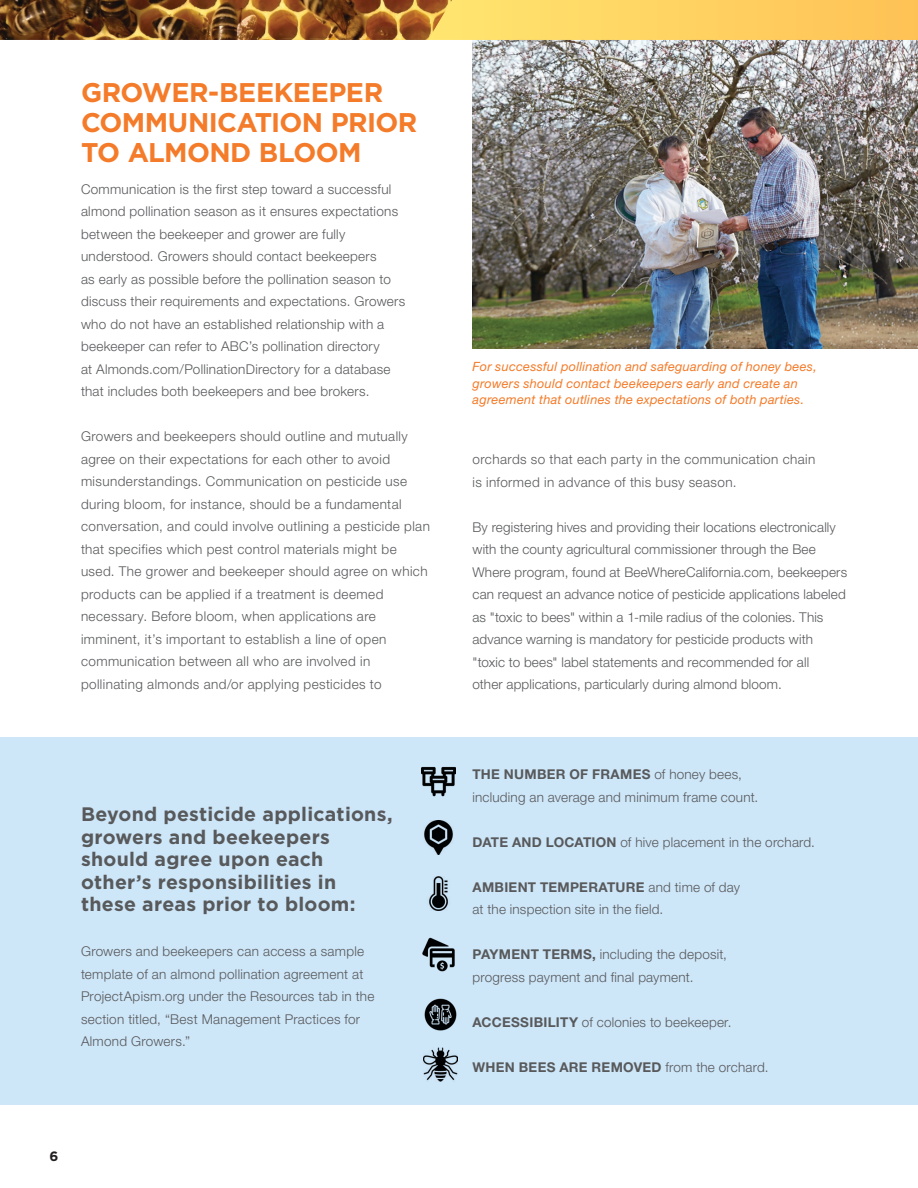
<style>
.page{position:relative;width:918px;height:1188px;background:#fff}
.page>*{position:absolute;margin:0;border:0;box-sizing:border-box;transform-origin:0 0}
.t1{font:700 27px/30px "Gotham";letter-spacing:-.025em;color:#f47b29}
.Call_out{font:700 19.5px/22.5px "Gotham";letter-spacing:.015em;color:#58595b}
.body_copy{font:300 13.5px/22.5px "Helvetica Neue LT Std";letter-spacing:.02em;color:#58595b}
.body_copy-2{font:700 13.5px "Helvetica Neue LT Std";letter-spacing:.02em;color:#58595b}
.t2{font:700 13.5px "Gotham";color:#231f20}
.t3{font:italic 12.75px/16.5px "Helvetica Neue LT Std";letter-spacing:.02em;color:#f47b29}
.s1{font-weight:700}
.s2{font-weight:300}
</style>
<div class="page">
<img style="left:0;top:0;width:428px;height:40px">
<img style="left:472px;top:40px;width:446px;height:309px">
<div style="left:0;top:737px;width:918px;height:368px;background:#cde6f8"></div>
<img style="left:422px;top:766px;width:34px;height:31px">
<img style="left:424px;top:821px;width:29px;height:34px">
<img style="left:429px;top:876px;width:19px;height:34px">
<img style="left:422px;top:938px;width:33px;height:34px">
<img style="left:424px;top:998px;width:33px;height:33px">
<img style="left:424px;top:1048px;width:34px;height:34px">
<svg style="left:428px;top:0;width:490px;height:40px;background:#fdd061"></svg>
<p class="t1" style="left:81px;top:77px;width:338px">GROWER-BEEKEEPER<br>COMMUNICATION PRIOR<br>TO ALMOND BLOOM</p>
<p class="body_copy" style="left:81px;top:177px;width:326px">Communication is the first step toward a successful almond pollination season as it ensures expectations between the beekeeper and grower are fully understood. Growers should contact beekeepers<br>as early as possible before the pollination season to discuss their requirements and expectations. Growers who do not have an established relationship with a beekeeper can refer to ABC’s pollination directory<br>at Almonds.com/PollinationDirectory for a database that includes both beekeepers and bee brokers.</p>
<p class="body_copy" style="left:81px;top:425px;width:350px">Growers and beekeepers should outline and mutually agree on their expectations for each other to avoid misunderstandings. Communication on pesticide use during bloom, for instance, should be a fundamental conversation, and could involve outlining a pesticide plan that specifies which pest control materials might be used. The grower and beekeeper should agree on which products can be applied if a treatment is deemed necessary. Before bloom, when applications are imminent, it’s important to establish a line of open communication between all who are involved in pollinating almonds and/or applying pesticides to</p>
<p class="Call_out" style="left:81px;top:803px;width:313px">Beyond pesticide applications, growers and beekeepers should agree upon each other’s responsibilities in these areas prior to bloom:</p>
<p class="body_copy" style="left:81px;top:940px;width:295px">Growers and beekeepers can access a sample template of an almond pollination agreement at ProjectApism.org under the Resources tab in the section titled, “Best Management Practices for Almond Growers.”</p>
<p class="t2" style="left:50px;top:1147px;width:10px">6</p>
<p class="t3" style="left:472px;top:358px;width:346px">For successful pollination and safeguarding of honey bees, growers should contact beekeepers early and create an agreement that outlines the expectations of both parties.</p>
<p class="body_copy" style="left:472px;top:448px;width:344px">orchards so that each party in the communication chain is informed in advance of this busy season.</p>
<p class="body_copy" style="left:472px;top:516px;width:376px">By registering hives and providing their locations electronically with the county agricultural commissioner through the Bee Where program, found at BeeWhereCalifornia.com, beekeepers can request an advance notice of pesticide applications labeled as "toxic to bees" within a 1-mile radius of the colonies. This advance warning is mandatory for pesticide products with "toxic to bees" label statements and recommended for all<br>other applications, particularly during almond bloom.</p>
<p class="body_copy" style="left:472px;top:763px;width:287px"><span class="s1">THE NUMBER OF FRAMES</span> of honey bees, including an average and minimum frame count.</p>
<p class="body_copy" style="left:472px;top:830px;width:344px"><span class="s1">DATE AND LOCATION</span> of hive placement in the orchard.</p>
<p class="body_copy" style="left:472px;top:875px;width:269px"><span class="s1">AMBIENT TEMPERATURE</span> and time of day at the inspection site in the field.</p>
<p class="body_copy" style="left:472px;top:943px;width:256px"><span class="s1">PAYMENT TERMS,</span> including the deposit, progress payment and final payment.</p>
<p class="body_copy" style="left:472px;top:1010px;width:260px"><span class="s1">ACCESSIBILITY</span> of colonies to beekeeper.</p>
<p class="body_copy-2" style="left:472px;top:1058px;width:298px">WHEN BEES ARE REMOVED <span class="s2">from the orchard.</span></p>
</div>
